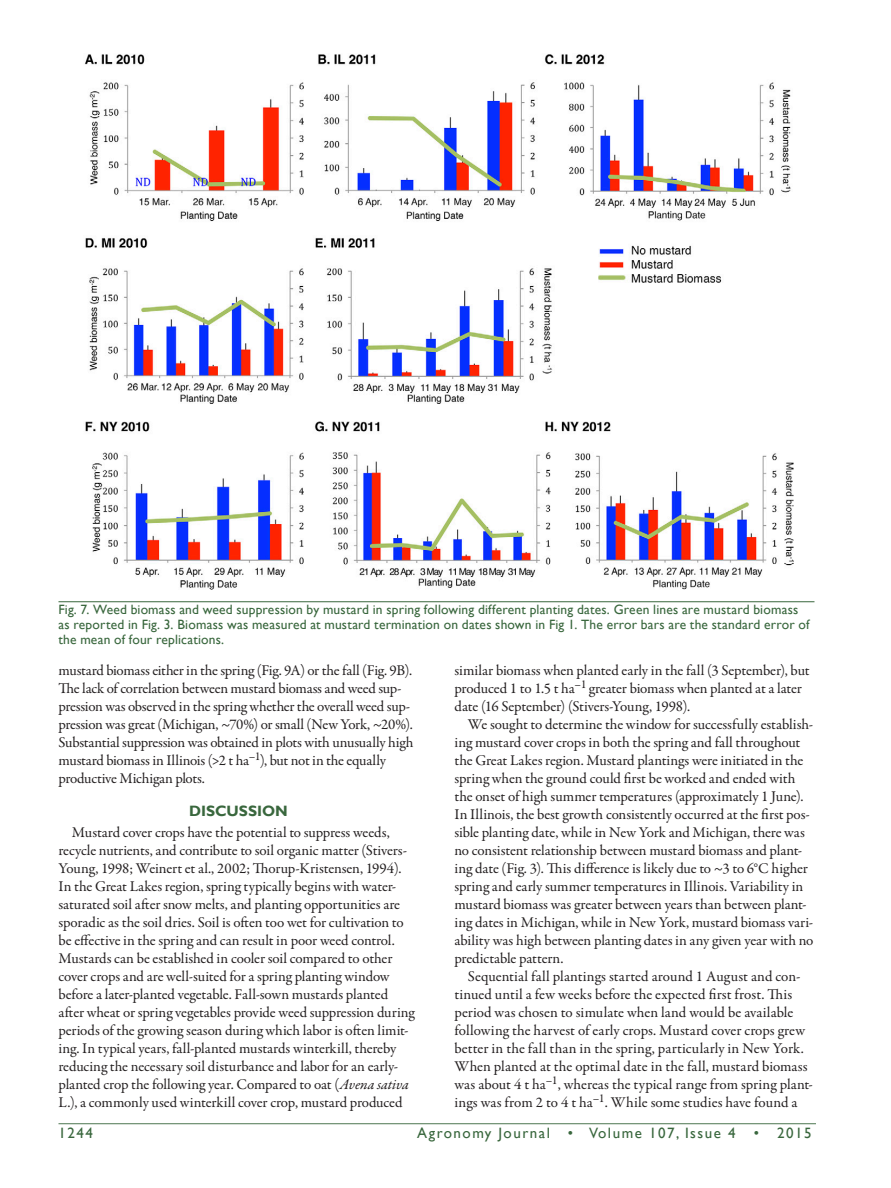
<style>
.page{position:relative;width:891px;height:1188px;background:#fff}
.page>*{position:absolute;margin:0;border:0;box-sizing:border-box;transform-origin:0 0}
.t1{font:15px/18px "Garamond Premr Pro";letter-spacing:-.005em;color:#231f20}
.t2{font:15px "Gill Sans";letter-spacing:.1em;color:#39673d}
.t3{font:700 15px "Gill Sans";letter-spacing:-.005em;color:#39673d}
.t4{font:13.5px/15px "Gill Sans";letter-spacing:.01em;color:#39673d}
.s1{font-style:italic}
</style>
<div class="page">
<hr style="left:58px;top:1123px;width:758px;height:1px;background:#4d7650">
<img style="left:85px;top:54px;width:708px;height:536px">
<hr style="left:58px;top:601px;width:756px;height:1px;background:#39673d">
<p class="t4" style="left:58px;top:602px;width:752px">Fig. 7. Weed biomass and weed suppression by mustard in spring following different planting dates. Green lines are mustard biomass as reported in Fig. 3. Biomass was measured at mustard termination on dates shown in Fig 1. The error bars are the standard error of the mean of four replications.</p>
<p class="t1" style="left:58px;top:662px;width:356px">mustard biomass either in the spring (Fig. 9A) or the fall (Fig. 9B).<br>The lack of correlation between mustard biomass and weed sup&shy;pression was observed in the spring whether the overall weed sup&shy;pression was great (Michigan, ~70%) or small (New York, ~20%).<br>Substantial suppression was obtained in plots with unusually high mustard biomass in Illinois (&gt;2 t ha<sup>–1</sup>), but not in the equally productive Michigan plots.</p>
<p class="t3" style="left:189px;top:802px;width:100px">DISCUSSION</p>
<p class="t1" style="left:58px;top:824px;width:358px;text-indent:14px">Mustard cover crops have the potential to suppress weeds, recycle nutrients, and contribute to soil organic matter (Stivers-Young, 1998; Weinert et al., 2002; Thorup-Kristensen, 1994).<br>In the Great Lakes region, spring typically begins with water&shy;saturated soil after snow melts, and planting opportunities are sporadic as the soil dries. Soil is often too wet for cultivation to be effective in the spring and can result in poor weed control.<br>Mustards can be established in cooler soil compared to other cover crops and are well-suited for a spring planting window before a later-planted vegetable. Fall-sown mustards planted after wheat or spring vegetables provide weed suppression during periods of the growing season during which labor is often limit&shy;ing. In typical years, fall-planted mustards winterkill, thereby reducing the necessary soil disturbance and labor for an early&shy;planted crop the following year. Compared to oat (<span class="s1">Avena sativa </span>L.), a commonly used winterkill cover crop, mustard produced</p>
<p class="t1" style="left:454px;top:662px;width:357px">similar biomass when planted early in the fall (3 September), but produced 1 to 1.5 t ha<sup>–1</sup> greater biomass when planted at a later date (16 September) (Stivers-Young, 1998).</p>
<p class="t1" style="left:454px;top:716px;width:361px;text-indent:14px">We sought to determine the window for successfully establish&shy;ing mustard cover crops in both the spring and fall throughout the Great Lakes region. Mustard plantings were initiated in the spring when the ground could first be worked and ended with the onset of high summer temperatures (approximately 1 June).<br>In Illinois, the best growth consistently occurred at the first pos&shy;sible planting date, while in New York and Michigan, there was no consistent relationship between mustard biomass and plant&shy;ing date (Fig. 3). This difference is likely due to ~3 to 6°C higher spring and early summer temperatures in Illinois. Variability in mustard biomass was greater between years than between plant&shy;ing dates in Michigan, while in New York, mustard biomass vari&shy;ability was high between planting dates in any given year with no predictable pattern.</p>
<p class="t1" style="left:454px;top:968px;width:360px;text-indent:14px">Sequential fall plantings started around 1 August and con&shy;tinued until a few weeks before the expected first frost. This period was chosen to simulate when land would be available following the harvest of early crops. Mustard cover crops grew better in the fall than in the spring, particularly in New York.<br>When planted at the optimal date in the fall, mustard biomass was about 4 t ha<sup>–1</sup>, whereas the typical range from spring plant&shy;ings was from 2 to 4 t ha<sup>–1</sup>. While some studies have found a</p>
<p class="t2" style="left:58px;top:1125px;width:36px">1244</p>
<p class="t2" style="left:417px;top:1125px;width:396px">Agronomy Journal • Volume 107, Issue 4 • 2015</p>
</div>
